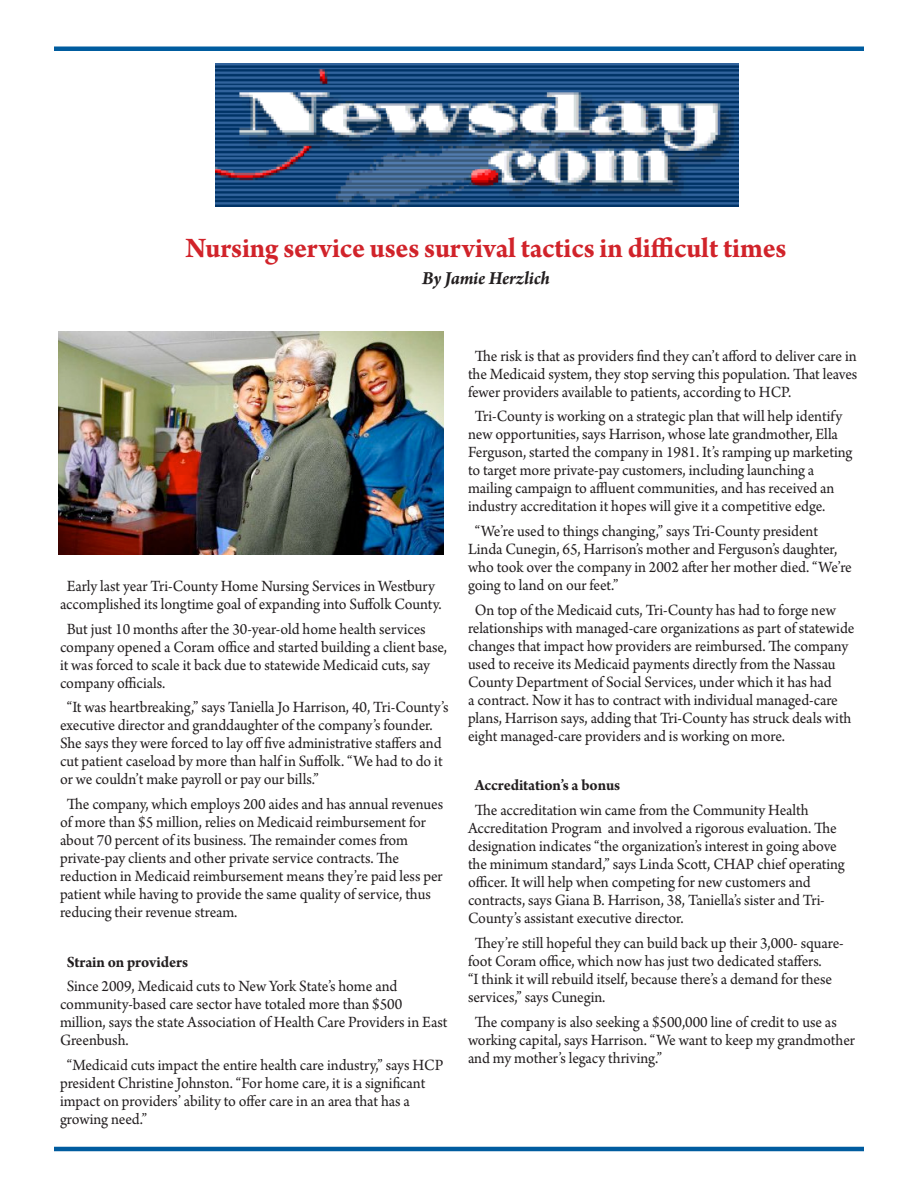
<style>
.page{position:relative;width:918px;height:1188px;background:#fff}
.page>*{position:absolute;margin:0;border:0;box-sizing:border-box;transform-origin:0 0}
.t1{font:700 30px "Arno Pro";letter-spacing:-.005em;color:#d1232a;scale:.96 1}
.t2{font:italic 700 19.5px "Arno Pro";letter-spacing:-.005em;color:#231f20;scale:.96 1}
.t3{font:16.5px/18px "Arno Pro";letter-spacing:-.005em;color:#231f20;scale:.96 1}
.t4{font:700 16.5px "Arno Pro";letter-spacing:-.005em;color:#231f20;scale:.96 1}
</style>
<div class="page">
<hr style="left:54px;top:1147px;width:810px;height:4px;background:#005c9f">
<div style="left:54px;top:46px;width:810px;height:5px;background:#005c9f"></div>
<img style="left:216px;top:63px;width:523px;height:144px">
<img style="left:58px;top:332px;width:386px;height:223px">
<p class="t1" style="left:186px;top:231px;width:628px">Nursing service uses survival tactics in difficult times</p>
<p class="t2" style="left:422px;top:267px;width:135px">By Jamie Herzlich</p>
<p class="t3" style="left:60px;top:578px;width:399px;text-align:center">Early last year Tri-County Home Nursing Services in Westbury accomplished its longtime goal of expanding into Suffolk County.</p>
<p class="t3" style="left:60px;top:621px;width:405px;text-indent:7px">But just 10 months after the 30-year-old home health services company opened a Coram office and started building a client base, it was forced to scale it back due to statewide Medicaid cuts, say company officials.</p>
<p class="t3" style="left:60px;top:699px;width:406px;text-indent:7px">“It was heartbreaking,” says Taniella Jo Harrison, 40, Tri-County’s executive director and granddaughter of the company’s founder.<br>She says they were forced to lay off five administrative staffers and cut patient caseload by more than half in Suffolk. “We had to do it or we couldn’t make payroll or pay our bills.”</p>
<p class="t3" style="left:60px;top:796px;width:401px;text-indent:7px">The company, which employs 200 aides and has annual revenues of more than $5 million, relies on Medicaid reimbursement for about 70 percent of its business. The remainder comes from private-pay clients and other private service contracts. The reduction in Medicaid reimbursement means they’re paid less per patient while having to provide the same quality of service, thus reducing their revenue stream.</p>
<p class="t4" style="left:67px;top:952px;width:128px">Strain on providers</p>
<p class="t3" style="left:60px;top:978px;width:405px;text-indent:7px">Since 2009, Medicaid cuts to New York State’s home and community-based care sector have totaled more than $500 million, says the state Association of Health Care Providers in East Greenbush.</p>
<p class="t3" style="left:60px;top:1057px;width:401px;text-indent:7px">“Medicaid cuts impact the entire health care industry,” says HCP president Christine Johnston. “For home care, it is a significant impact on providers’ ability to offer care in an area that has a growing need.”</p>
<p class="t3" style="left:468px;top:348px;width:407px;text-align:justify;text-indent:7px">The risk is that as providers find they can’t afford to deliver care in the Medicaid system, they stop serving this population. That leaves fewer providers available to patients, according to HCP.</p>
<p class="t3" style="left:468px;top:408px;width:402px;text-indent:7px">Tri-County is working on a strategic plan that will help identify new opportunities, says Harrison, whose late grandmother, Ella Ferguson, started the company in 1981. It’s ramping up marketing to target more private-pay customers, including launching a mailing campaign to affluent communities, and has received an industry accreditation it hopes will give it a competitive edge.</p>
<p class="t3" style="left:468px;top:523px;width:401px;text-indent:7px">“We’re used to things changing,” says Tri-County president Linda Cunegin, 65, Harrison’s mother and Ferguson’s daughter, who took over the company in 2002 after her mother died. “We’re going to land on our feet.”</p>
<p class="t3" style="left:468px;top:602px;width:404px;text-indent:7px">On top of the Medicaid cuts, Tri-County has had to forge new relationships with managed-care organizations as part of statewide changes that impact how providers are reimbursed. The company used to receive its Medicaid payments directly from the Nassau County Department of Social Services, under which it has had<br>a contract. Now it has to contract with individual managed-care plans, Harrison says, adding that Tri-County has struck deals with eight managed-care providers and is working on more.</p>
<p class="t4" style="left:475px;top:776px;width:153px">Accreditation’s a bonus</p>
<p class="t3" style="left:468px;top:802px;width:394px;text-indent:7px">The accreditation win came from the Community Health Accreditation Program and involved a rigorous evaluation. The designation indicates “the organization’s interest in going above the minimum standard,” says Linda Scott, CHAP chief operating officer. It will help when competing for new customers and contracts, says Giana B. Harrison, 38, Taniella’s sister and Tri-County’s assistant executive director.</p>
<p class="t3" style="left:468px;top:935px;width:393px;text-indent:7px">They’re still hopeful they can build back up their 3,000- square&shy;foot Coram office, which now has just two dedicated staffers.<br>“I think it will rebuild itself, because there’s a demand for these services,” says Cunegin.</p>
<p class="t3" style="left:468px;top:1014px;width:405px;text-indent:7px">The company is also seeking a $500,000 line of credit to use as working capital, says Harrison. “We want to keep my grandmother and my mother’s legacy thriving.”</p>
</div>
